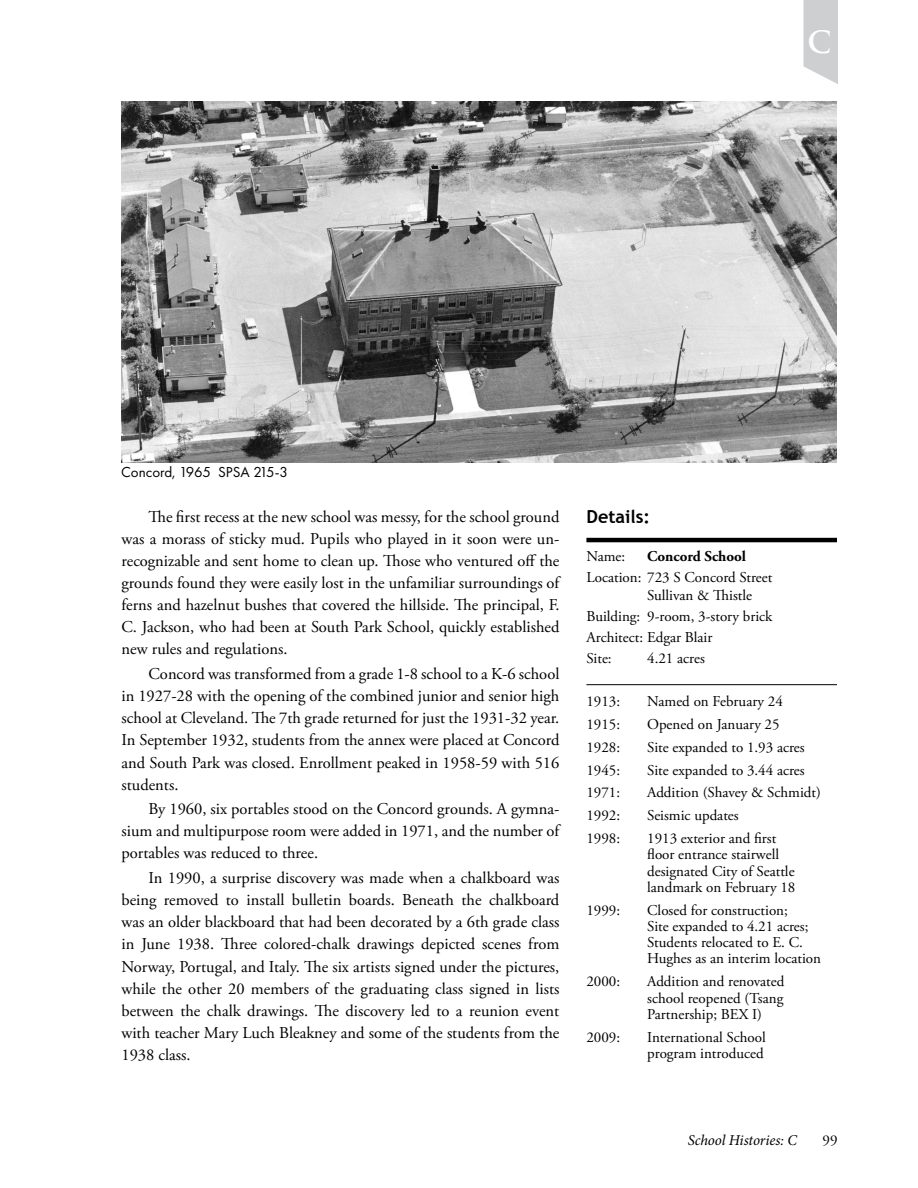
<style>
.page{position:relative;width:918px;height:1188px;background:#fff}
.page>*{position:absolute;margin:0;border:0;box-sizing:border-box;transform-origin:0 0}
.t1{font:600 30px "Trajan Pro 3";color:#fff}
.t2{font:700 18px "Trebuchet MS";color:#000}
.t3{font:16.5px/22.2px "Adobe Garamond Pro";color:#000;text-align:justify}
.t4{font:15px/16.2px "Adobe Garamond Pro";color:#000}
.t5{font:15px "Futura PT";color:#000}
.t6{font:italic 15px "Minion Pro";letter-spacing:-.01em;color:#000}
.t7{font:700 15px "Adobe Garamond Pro";color:#000}
</style>
<div class="page">
<svg style="left:804px;top:0;width:34px;height:84px;background:#d2d3d4"></svg>
<hr style="left:586px;top:684px;width:251px;height:1px;background:#000">
<hr style="left:586px;top:538px;width:251px;height:4px;background:#000">
<img style="left:122px;top:101px;width:715px;height:361px">
<p class="t1" style="left:808px;top:21px;width:26px">C</p>
<p class="t5" style="left:121px;top:463px;width:168px">Concord, 1965 SPSA 215-3</p>
<p class="t3" style="left:122px;top:506px;width:440px;text-indent:27px">The first recess at the new school was messy, for the school ground was a morass of sticky mud. Pupils who played in it soon were un&shy;recognizable and sent home to clean up. Those who ventured off the grounds found they were easily lost in the unfamiliar surroundings of ferns and hazelnut bushes that covered the hillside. The principal, F.<br>C. Jackson, who had been at South Park School, quickly established new rules and regulations.</p>
<p class="t3" style="left:122px;top:663px;width:439px;text-indent:27px">Concord was transformed from a grade 1-8 school to a K-6 school in 1927-28 with the opening of the combined junior and senior high school at Cleveland. The 7th grade returned for just the 1931-32 year.<br>In September 1932, students from the annex were placed at Concord and South Park was closed. Enrollment peaked in 1958-59 with 516 students.</p>
<p class="t3" style="left:121px;top:798px;width:439px;text-indent:27px">By 1960, six portables stood on the Concord grounds. A gymna&shy;sium and multipurpose room were added in 1971, and the number of portables was reduced to three.</p>
<p class="t3" style="left:121px;top:867px;width:439px;text-indent:27px">In 1990, a surprise discovery was made when a chalkboard was being removed to install bulletin boards. Beneath the chalkboard was an older blackboard that had been decorated by a 6th grade class in June 1938. Three colored-chalk drawings depicted scenes from Norway, Portugal, and Italy. The six artists signed under the pictures, while the other 20 members of the graduating class signed in lists between the chalk drawings. The discovery led to a reunion event with teacher Mary Luch Bleakney and some of the students from the 1938 class.</p>
<h2 class="t2" style="left:586px;top:505px;width:65px">Details:</h2>
<p class="t4" style="left:586px;top:549px;width:40px">Name:</p>
<p class="t7" style="left:647px;top:547px;width:100px">Concord School</p>
<p class="t4" style="left:586px;top:570px;width:188px">Location: 723 S Concord Street</p>
<p class="t4" style="left:647px;top:587px;width:106px">Sullivan &amp; Thistle</p>
<p class="t4" style="left:586px;top:608px;width:55px">Building:</p>
<p class="t4" style="left:647px;top:608px;width:127px">9-room, 3-story brick</p>
<p class="t4" style="left:586px;top:630px;width:128px">Architect: Edgar Blair</p>
<p class="t4" style="left:586px;top:651px;width:27px">Site:</p>
<p class="t4" style="left:647px;top:651px;width:59px">4.21 acres</p>
<p class="t4" style="left:586px;top:693px;width:35px">1913:</p>
<p class="t4" style="left:647px;top:693px;width:137px">Named on February 24</p>
<p class="t4" style="left:586px;top:716px;width:35px">1915:</p>
<p class="t4" style="left:647px;top:716px;width:134px">Opened on January 25</p>
<p class="t4" style="left:586px;top:739px;width:35px">1928:</p>
<p class="t4" style="left:647px;top:739px;width:159px">Site expanded to 1.93 acres</p>
<p class="t4" style="left:586px;top:762px;width:35px">1945:</p>
<p class="t4" style="left:647px;top:762px;width:159px">Site expanded to 3.44 acres</p>
<p class="t4" style="left:586px;top:785px;width:35px">1971:</p>
<p class="t4" style="left:647px;top:785px;width:175px">Addition (Shavey &amp; Schmidt)</p>
<p class="t4" style="left:586px;top:808px;width:35px">1992:</p>
<p class="t4" style="left:647px;top:808px;width:93px">Seismic updates</p>
<p class="t4" style="left:586px;top:831px;width:35px">1998:</p>
<p class="t4" style="left:647px;top:831px;width:150px">1913 exterior and first floor entrance stairwell designated City of Seattle landmark on February 18</p>
<p class="t4" style="left:586px;top:902px;width:35px">1999:</p>
<p class="t4" style="left:647px;top:902px;width:175px">Closed for construction;<br>Site expanded to 4.21 acres;<br>Students relocated to E. C.<br>Hughes as an interim location</p>
<p class="t4" style="left:586px;top:974px;width:35px">2000:</p>
<p class="t4" style="left:647px;top:974px;width:139px;text-align:justify">Addition and renovated school reopened (Tsang Partnership; BEX I)</p>
<p class="t4" style="left:586px;top:1029px;width:35px">2009:</p>
<p class="t4" style="left:647px;top:1029px;width:120px">International School program introduced</p>
<p class="t6" style="left:688px;top:1130px;width:111px">School Histories: C</p>
<p class="t4" style="left:823px;top:1133px;width:16px">99</p>
</div>
